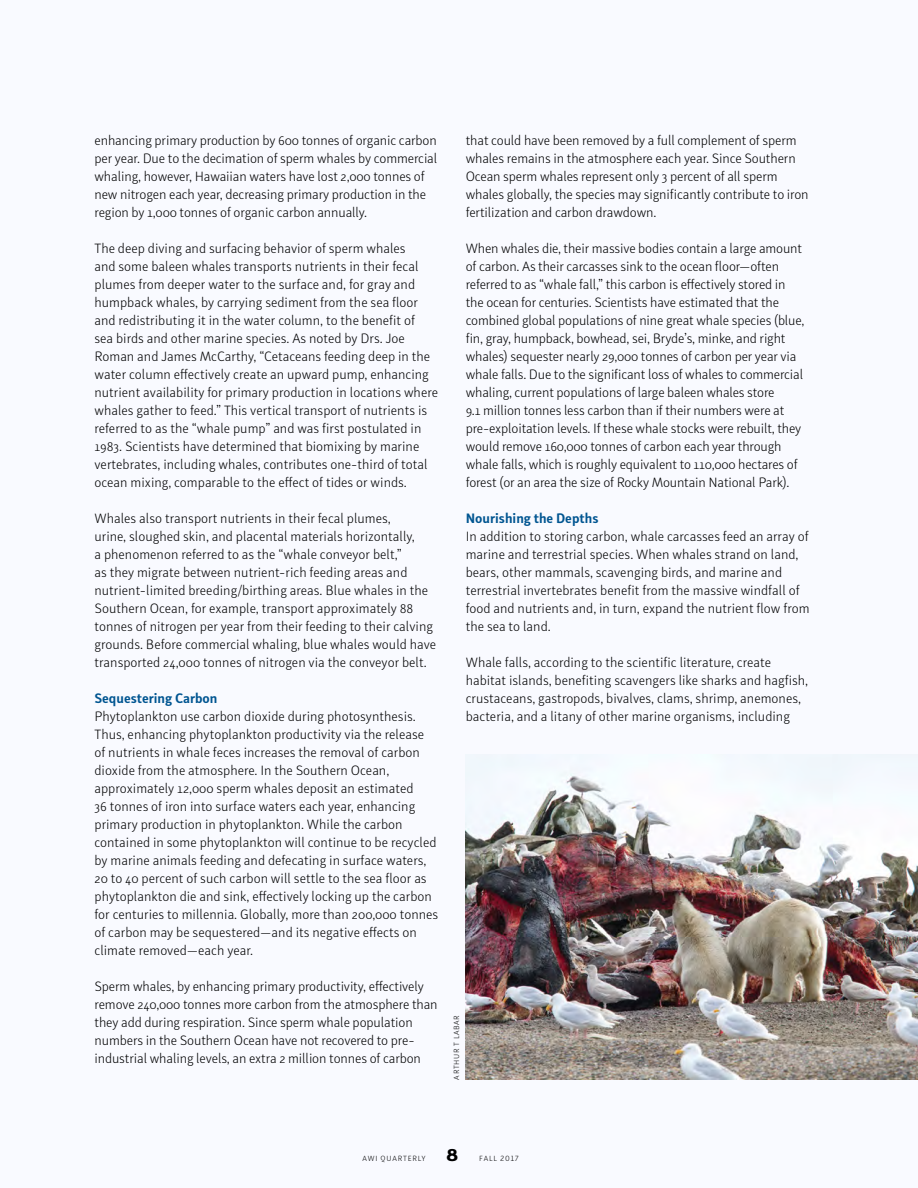
<style>
.page{position:relative;width:918px;height:1188px;background:#f9faff}
.page>*{position:absolute;margin:0;border:0;box-sizing:border-box;transform-origin:0 0}
.t1{font:16.5px "Cabrito Ext Ex B";color:#000}
.t2{font:300 13.5px/18px "Submariner";color:#000}
.t3{font:700 13.5px "Submariner";color:#005591}
.t4{font:300 7.5px "Submariner";letter-spacing:.085em;color:#000}
.t5{font:300 7.5px "Submariner";letter-spacing:.11em;color:#000}
</style>
<div class="page">
<img style="left:466px;top:774px;width:452px;height:306px">
<p class="t2" style="left:94px;top:131px;width:344px">enhancing primary production by 600 tonnes of organic carbon per year. Due to the decimation of sperm whales by commercial whaling, however, Hawaiian waters have lost 2,000 tonnes of new nitrogen each year, decreasing primary production in the region by 1,000 tonnes of organic carbon annually.</p>
<p class="t2" style="left:94px;top:239px;width:345px">The deep diving and surfacing behavior of sperm whales<br>and some baleen whales transports nutrients in their fecal plumes from deeper water to the surface and, for gray and humpback whales, by carrying sediment from the sea floor and redistributing it in the water column, to the benefit of<br>sea birds and other marine species. As noted by Drs. Joe Roman and James McCarthy, “Cetaceans feeding deep in the water column effectively create an upward pump, enhancing nutrient availability for primary production in locations where whales gather to feed.” This vertical transport of nutrients is referred to as the “whale pump” and was first postulated in 1983. Scientists have determined that biomixing by marine vertebrates, including whales, contributes one-third of total ocean mixing, comparable to the effect of tides or winds.</p>
<p class="t2" style="left:94px;top:509px;width:343px">Whales also transport nutrients in their fecal plumes,<br>urine, sloughed skin, and placental materials horizontally,<br>a phenomenon referred to as the “whale conveyor belt,”<br>as they migrate between nutrient-rich feeding areas and nutrient-limited breeding/birthing areas. Blue whales in the Southern Ocean, for example, transport approximately 88 tonnes of nitrogen per year from their feeding to their calving grounds. Before commercial whaling, blue whales would have transported 24,000 tonnes of nitrogen via the conveyor belt.</p>
<p class="t3" style="left:94px;top:689px;width:125px">Sequestering Carbon</p>
<p class="t2" style="left:94px;top:707px;width:345px">Phytoplankton use carbon dioxide during photosynthesis.<br>Thus, enhancing phytoplankton productivity via the release of nutrients in whale feces increases the removal of carbon dioxide from the atmosphere. In the Southern Ocean, approximately 12,000 sperm whales deposit an estimated<br>36 tonnes of iron into surface waters each year, enhancing primary production in phytoplankton. While the carbon contained in some phytoplankton will continue to be recycled by marine animals feeding and defecating in surface waters, 20 to 40 percent of such carbon will settle to the sea floor as phytoplankton die and sink, effectively locking up the carbon for centuries to millennia. Globally, more than 200,000 tonnes of carbon may be sequestered—and its negative effects on climate removed—each year.</p>
<p class="t2" style="left:94px;top:977px;width:345px">Sperm whales, by enhancing primary productivity, effectively remove 240,000 tonnes more carbon from the atmosphere than they add during respiration. Since sperm whale population numbers in the Southern Ocean have not recovered to pre&shy;industrial whaling levels, an extra 2 million tonnes of carbon</p>
<p class="t2" style="left:466px;top:131px;width:344px">that could have been removed by a full complement of sperm whales remains in the atmosphere each year. Since Southern Ocean sperm whales represent only 3 percent of all sperm whales globally, the species may significantly contribute to iron fertilization and carbon drawdown.</p>
<p class="t2" style="left:466px;top:239px;width:340px">When whales die, their massive bodies contain a large amount of carbon. As their carcasses sink to the ocean floor—often referred to as “whale fall,” this carbon is effectively stored in the ocean for centuries. Scientists have estimated that the combined global populations of nine great whale species (blue, fin, gray, humpback, bowhead, sei, Bryde’s, minke, and right whales) sequester nearly 29,000 tonnes of carbon per year via whale falls. Due to the significant loss of whales to commercial whaling, current populations of large baleen whales store<br>9.1 million tonnes less carbon than if their numbers were at pre-exploitation levels. If these whale stocks were rebuilt, they would remove 160,000 tonnes of carbon each year through whale falls, which is roughly equivalent to 110,000 hectares of forest (or an area the size of Rocky Mountain National Park).</p>
<p class="t3" style="left:466px;top:509px;width:134px">Nourishing the Depths</p>
<p class="t2" style="left:466px;top:527px;width:345px">In addition to storing carbon, whale carcasses feed an array of marine and terrestrial species. When whales strand on land, bears, other mammals, scavenging birds, and marine and terrestrial invertebrates benefit from the massive windfall of food and nutrients and, in turn, expand the nutrient flow from the sea to land.</p>
<p class="t2" style="left:466px;top:653px;width:344px">Whale falls, according to the scientific literature, create habitat islands, benefiting scavengers like sharks and hagfish, crustaceans, gastropods, bivalves, clams, shrimp, anemones, bacteria, and a litany of other marine organisms, including</p>
<p class="t4" style="left:452px;top:1080px;width:66px;rotate:-90deg">ARTHUR T LABAR</p>
<p class="t5" style="left:362px;top:1153px;width:64px">AWI QUARTERLY</p>
<p class="t1" style="left:446px;top:1144px;width:13px">8</p>
<p class="t4" style="left:479px;top:1153px;width:41px">FALL 2017</p>
</div>
